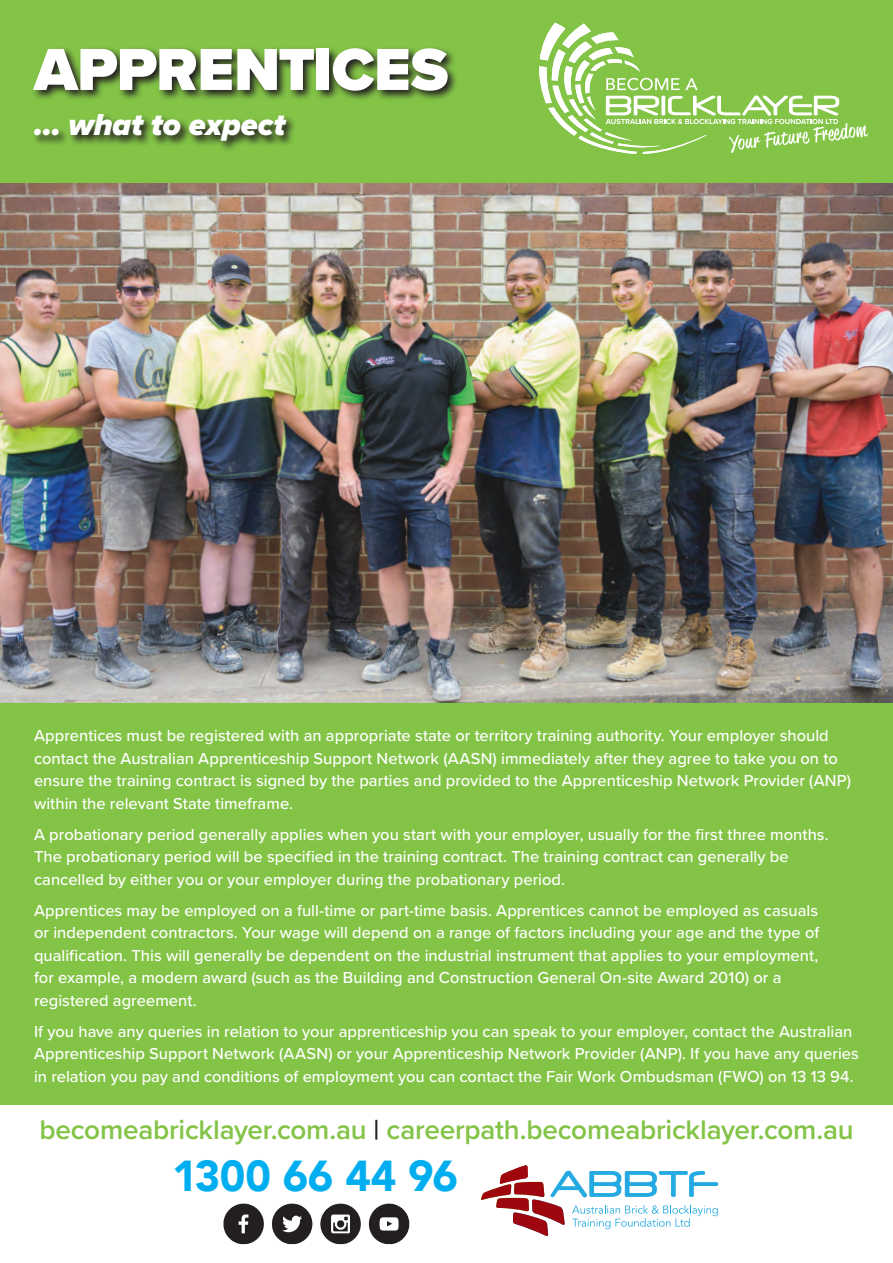
<style>
.page{position:relative;width:893px;height:1263px;background:#fff}
.page>*{position:absolute;margin:0;border:0;box-sizing:border-box;transform-origin:0 0}
.t1{font:900 61.5px "Proxima Nova";letter-spacing:-.01em;color:#fff}
.t2{font:900 43.2px "Avenir";letter-spacing:-.015em;color:#00aeef}
.t3{font:italic 900 31.5px "Proxima Nova";letter-spacing:-.005em;color:#fff}
.t4{font:600 27.9px "Proxima Nova";letter-spacing:-.01em;color:#83c447}
.t5{font:500 16.5px/22.5px "Proxima Nova";color:#fff}
.s1{color:#231f20}
</style>
<div class="page">
<div style="left:0;top:703px;width:893px;height:401px;background:#83c447"></div>
<div style="left:0;top:0;width:893px;height:197px;background:#83c447"></div>
<img style="left:0;top:184px;width:893px;height:519px">
<img style="left:223px;top:1203px;width:187px;height:42px">
<svg style="left:481px;top:1165px;width:237px;height:71px"></svg>
<svg style="left:34px;top:48px;width:423px;height:102px"></svg>
<svg style="left:539px;top:23px;width:329px;height:131px"></svg>
<h1 class="t1" style="left:34px;top:24px;width:416px">APPRENTICES</h1>
<h3 class="t3" style="left:34px;top:101px;width:253px">… what to expect</h3>
<p class="t5" style="left:34px;top:724px;width:818px">Apprentices must be registered with an appropriate state or territory training authority. Your employer should contact the Australian Apprenticeship Support Network (AASN) immediately after they agree to take you on to ensure the training contract is signed by the parties and provided to the Apprenticeship Network Provider (ANP) within the relevant State timeframe.</p>
<p class="t5" style="left:34px;top:822px;width:796px">A probationary period generally applies when you start with your employer, usually for the first three months.<br>The probationary period will be specified in the training contract. The training contract can generally be cancelled by either you or your employer during the probationary period.</p>
<p class="t5" style="left:34px;top:898px;width:787px">Apprentices may be employed on a full-time or part-time basis. Apprentices cannot be employed as casuals or independent contractors. Your wage will depend on a range of factors including your age and the type of qualification. This will generally be dependent on the industrial instrument that applies to your employment, for example, a modern award (such as the Building and Construction General On-site Award 2010) or a registered agreement.</p>
<p class="t5" style="left:34px;top:1019px;width:826px">If you have any queries in relation to your apprenticeship you can speak to your employer, contact the Australian<br>Apprenticeship Support Network (AASN) or your Apprenticeship Network Provider (ANP). If you have any queries in relation you pay and conditions of employment you can contact the Fair Work Ombudsman (FWO) on 13 13 94.</p>
<h3 class="t4" style="left:39px;top:1109px;width:816px">becomeabricklayer.com.au <span class="s1">|</span> careerpath.becomeabricklayer.com.au</h3>
<h2 class="t2" style="left:172px;top:1138px;width:287px">1300 66 44 96</h2>
</div>
